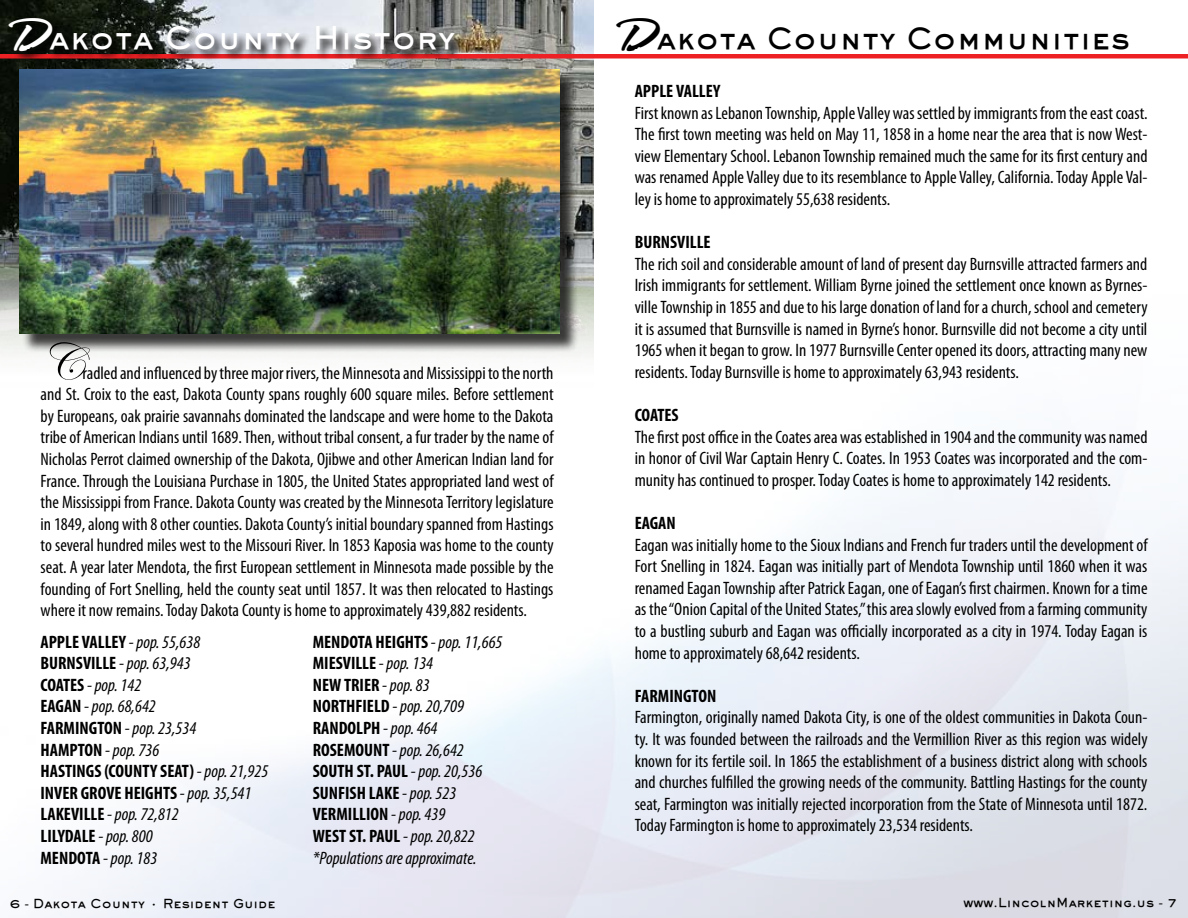
<style>
.page{position:relative;width:1188px;height:918px;background:#fff}
.page>*{position:absolute;margin:0;border:0;box-sizing:border-box;transform-origin:0 0}
.t1{font:52.5px "Edwardian Script ITC";color:#000}
.t2{font:800 30px "Gothic";color:#fff}
.t3{font:800 28.5px "Gothic";color:#000}
.t4{font:condensed 18px/21.6px "Myriad Pro";color:#000;text-align:justify}
.t5{font:700 condensed 18px/21.6px "Myriad Pro";color:#000}
.t6{font:italic condensed 18px/21.6px "Myriad Pro";color:#000}
.t7{font:800 12px "Gothic";color:#000}
.s1{font-family:"Lambo Hmk";font-weight:700;font-size:45px}
.s2{font-weight:400;font-style:italic}
.s3{font-weight:700;font-style:normal}
</style>
<div class="page">
<img style="left:0;top:0;width:594px;height:372px">
<hr style="left:0;top:54px;width:1188px;height:4px;background:#ed2124">
<svg style="left:8px;top:16px;width:459px;height:47px;background:#7c6e6d"></svg>
<div style="left:22px;top:72px;width:557px;height:281px;background:#000;opacity:.75"></div>
<img style="left:20px;top:70px;width:540px;height:264px">
<h2 class="t2" style="left:14px;top:18px;width:443px"><span class="s1">D</span>akota County History</h2>
<h1 class="t1" style="left:41px;top:334px;width:43px">C</h1>
<p class="t4" style="left:41px;top:362px;width:515px;text-indent:42px">radled and influenced by three major rivers, the Minnesota and Mississippi to the north and St. Croix to the east, Dakota County spans roughly 600 square miles. Before settlement by Europeans, oak prairie savannahs dominated the landscape and were home to the Dakota tribe of American Indians until 1689. Then, without tribal consent, a fur trader by the name of Nicholas Perrot claimed ownership of the Dakota, Ojibwe and other American Indian land for France. Through the Louisiana Purchase in 1805, the United States appropriated land west of the Mississippi from France. Dakota County was created by the Minnesota Territory legislature in 1849, along with 8 other counties. Dakota County’s initial boundary spanned from Hastings to several hundred miles west to the Missouri River. In 1853 Kaposia was home to the county seat. A year later Mendota, the first European settlement in Minnesota made possible by the founding of Fort Snelling, held the county seat until 1857. It was then relocated to Hastings where it now remains. Today Dakota County is home to approximately 439,882 residents.</p>
<p class="t5" style="left:40px;top:630px;width:230px">APPLE VALLEY <span class="s2">- pop. 55,638<br></span>BURNSVILLE <span class="s2">- pop. 63,943<br></span>COATES <span class="s2">- pop. 142<br></span>EAGAN <span class="s2">- pop. 68,642<br></span>FARMINGTON <span class="s2">- pop. 23,534<br></span>HAMPTON <span class="s2">- pop. 736<br></span>HASTINGS (COUNTY SEAT) <span class="s2">- pop. 21,925<br></span>INVER GROVE HEIGHTS <span class="s2">- pop. 35,541<br></span>LAKEVILLE <span class="s2">- pop. 72,812<br></span>LILYDALE <span class="s2">- pop. 800<br></span>MENDOTA <span class="s2">- pop. 183</span></p>
<p class="t6" style="left:313px;top:631px;width:191px"><span class="s3">MENDOTA HEIGHTS</span> - pop. 11,665<br><span class="s3">MIESVILLE</span> - pop. 134<br><span class="s3">NEW TRIER</span> - pop. 83<br><span class="s3">NORTHFIELD</span> - pop. 20,709<br><span class="s3">RANDOLPH</span> - pop. 464<br><span class="s3">ROSEMOUNT</span> - pop. 26,642<br><span class="s3">SOUTH ST. PAUL</span> - pop. 20,536<br><span class="s3">SUNFISH LAKE</span> - pop. 523<br><span class="s3">VERMILLION</span> - pop. 439<br><span class="s3">WEST ST. PAUL</span> - pop. 20,822 *Populations are approximate.</p>
<p class="t7" style="left:10px;top:895px;width:267px">6 - Dakota County • Resident Guide</p>
<h3 class="t3" style="left:621px;top:20px;width:511px"><span class="s1">D</span>akota County Communities</h3>
<p class="t5" style="left:635px;top:80px;width:87px">APPLE VALLEY</p>
<p class="t4" style="left:635px;top:102px;width:514px">First known as Lebanon Township, Apple Valley was settled by immigrants from the east coast.<br>The first town meeting was held on May 11, 1858 in a home near the area that is now West&shy;view Elementary School. Lebanon Township remained much the same for its first century and was renamed Apple Valley due to its resemblance to Apple Valley, California. Today Apple Val&shy;ley is home to approximately 55,638 residents.</p>
<p class="t5" style="left:635px;top:231px;width:77px">BURNSVILLE</p>
<p class="t4" style="left:635px;top:253px;width:514px">The rich soil and considerable amount of land of present day Burnsville attracted farmers and Irish immigrants for settlement. William Byrne joined the settlement once known as Byrnes&shy;ville Township in 1855 and due to his large donation of land for a church, school and cemetery it is assumed that Burnsville is named in Byrne’s honor. Burnsville did not become a city until 1965 when it began to grow. In 1977 Burnsville Center opened its doors, attracting many new residents. Today Burnsville is home to approximately 63,943 residents.</p>
<p class="t5" style="left:635px;top:404px;width:45px">COATES</p>
<p class="t4" style="left:635px;top:426px;width:514px">The first post office in the Coates area was established in 1904 and the community was named in honor of Civil War Captain Henry C. Coates. In 1953 Coates was incorporated and the com&shy;munity has continued to prosper. Today Coates is home to approximately 142 residents.</p>
<p class="t5" style="left:635px;top:512px;width:43px">EAGAN</p>
<p class="t4" style="left:635px;top:534px;width:514px">Eagan was initially home to the Sioux Indians and French fur traders until the development of Fort Snelling in 1824. Eagan was initially part of Mendota Township until 1860 when it was renamed Eagan Township after Patrick Eagan, one of Eagan’s first chairmen. Known for a time as the “Onion Capital of the United States,” this area slowly evolved from a farming community to a bustling suburb and Eagan was officially incorporated as a city in 1974. Today Eagan is home to approximately 68,642 residents.</p>
<p class="t5" style="left:635px;top:685px;width:83px">FARMINGTON</p>
<p class="t4" style="left:635px;top:706px;width:514px">Farmington, originally named Dakota City, is one of the oldest communities in Dakota Coun&shy;ty. It was founded between the railroads and the Vermillion River as this region was widely known for its fertile soil. In 1865 the establishment of a business district along with schools and churches fulfilled the growing needs of the community. Battling Hastings for the county seat, Farmington was initially rejected incorporation from the State of Minnesota until 1872.<br>Today Farmington is home to approximately 23,534 residents.</p>
<p class="t7" style="left:963px;top:895px;width:216px">www.LincolnMarketing.us - 7</p>
</div>
